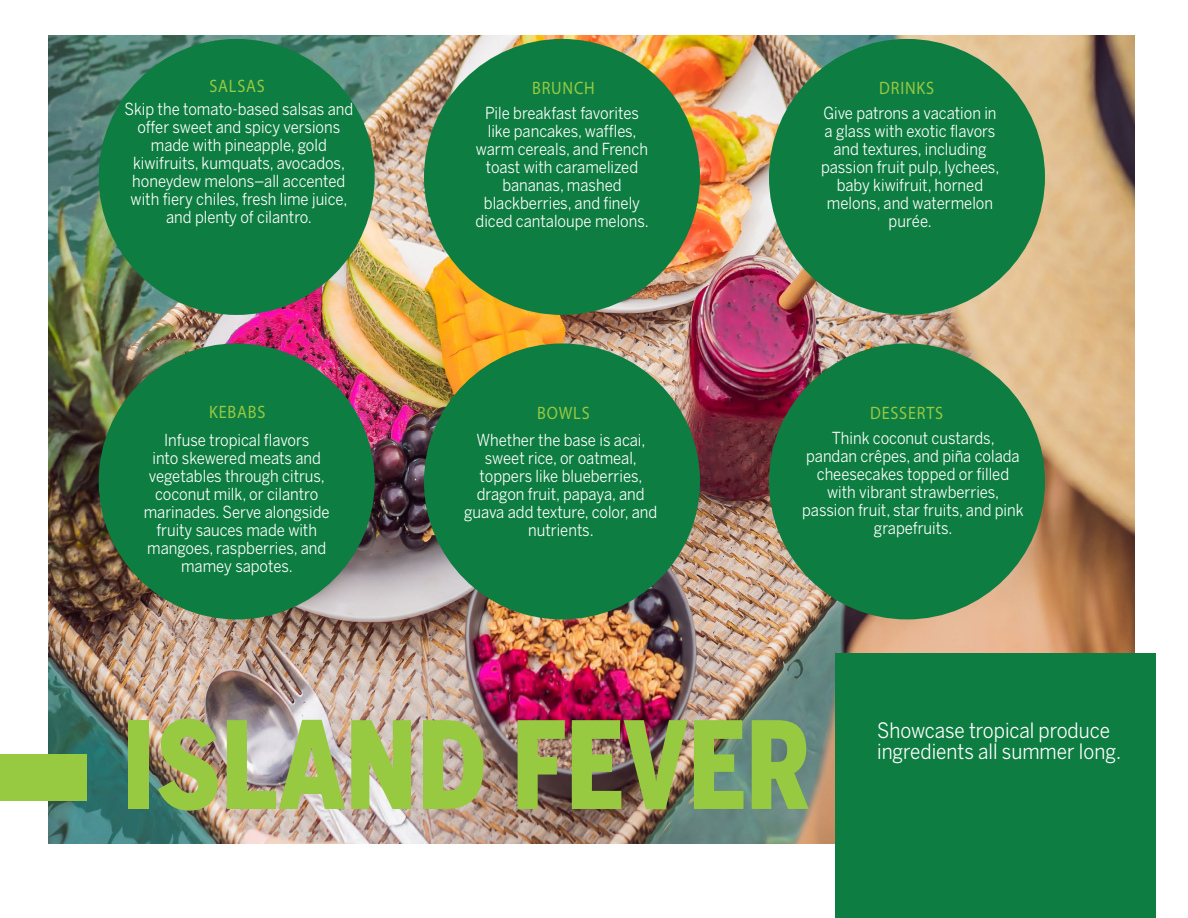
<style>
.page{position:relative;width:1188px;height:918px;background:#fff}
.page>*{position:absolute;margin:0;border:0;box-sizing:border-box;transform-origin:0 0}
.t1{font:900 120px "Benton Sans Cond";color:#97c941;scale:.9 1}
.t2{font:21px/21px "Benton Sans";color:#fff;scale:.9 1}
.t3{font:18px "Myriad Pro";letter-spacing:.05em;color:#97c941;scale:.9 1}
.t4{font:16.5px/18px "Benton Sans";color:#fff;text-align:center;scale:.9 1}
.s1{font-family:"DIN Condensed";font-weight:300}
</style>
<div class="page">
<img style="left:49px;top:35px;width:1086px;height:809px">
<div style="left:0;top:754px;width:86px;height:46px;background:#97c941"></div>
<div style="left:836px;top:654px;width:320px;height:264px;background:#0d7d41"></div>
<div style="left:99px;top:39px;width:276px;height:276px;background:#0d7d41;border-radius:50%"></div>
<div style="left:424px;top:39px;width:276px;height:276px;background:#0d7d41;border-radius:50%"></div>
<div style="left:769px;top:39px;width:276px;height:276px;background:#0d7d41;border-radius:50%"></div>
<div style="left:99px;top:343px;width:276px;height:276px;background:#0d7d41;border-radius:50%"></div>
<div style="left:424px;top:343px;width:276px;height:276px;background:#0d7d41;border-radius:50%"></div>
<div style="left:769px;top:343px;width:276px;height:276px;background:#0d7d41;border-radius:50%"></div>
<p class="t3" style="left:209px;top:75px;width:63px">SALSAS</p>
<p class="t3" style="left:532px;top:77px;width:71px">BRUNCH</p>
<p class="t3" style="left:879px;top:77px;width:62px">DRINKS</p>
<p class="t4" style="left:124px;top:100px;width:256px">Skip the tomato-based salsas and offer sweet and spicy versions made with pineapple, gold kiwifruits, kumquats, avocados, honeydew melons<span class="s1">—</span>all accented with fiery chiles, fresh lime juice, and plenty of cilantro.</p>
<p class="t4" style="left:476px;top:103px;width:194px">Pile breakfast favorites like pancakes, waffles, warm cereals, and French toast with caramelized bananas, mashed blackberries, and finely diced cantaloupe melons.</p>
<p class="t4" style="left:821px;top:103px;width:199px">Give patrons a vacation in a glass with exotic flavors and textures, including passion fruit pulp, lychees, baby kiwifruit, horned melons, and watermelon purée.</p>
<p class="t3" style="left:209px;top:401px;width:64px">KEBABS</p>
<p class="t3" style="left:537px;top:402px;width:60px">BOWLS</p>
<p class="t3" style="left:870px;top:402px;width:83px">DESSERTS</p>
<p class="t4" style="left:144px;top:430px;width:208px">Infuse tropical flavors<br>into skewered meats and vegetables through citrus, coconut milk, or cilantro marinades. Serve alongside fruity sauces made with mangoes, raspberries, and mamey sapotes.</p>
<p class="t4" style="left:464px;top:430px;width:216px">Whether the base is acai, sweet rice, or oatmeal, toppers like blueberries, dragon fruit, papaya, and guava add texture, color, and nutrients.</p>
<p class="t4" style="left:802px;top:429px;width:248px">Think coconut custards,<br>pandan crêpes, and piña colada cheesecakes topped or filled with vibrant strawberries, passion fruit, star fruits, and pink grapefruits.</p>
<h1 class="t1" style="left:123px;top:694px;width:767px">ISLAND FEVER</h1>
<p class="t2" style="left:877px;top:720px;width:273px">Showcase tropical produce ingredients all summer long.</p>
</div>
